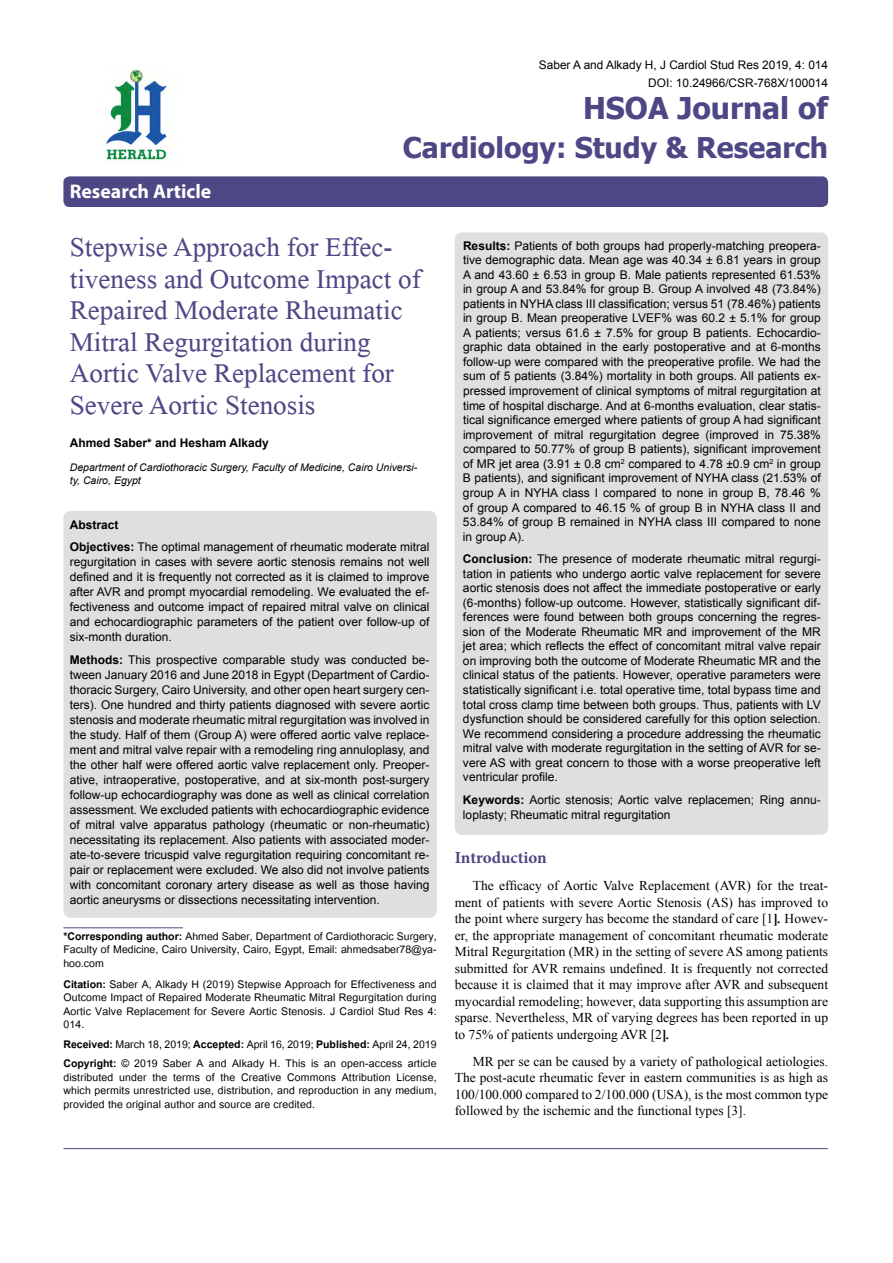
<style>
.page{position:relative;width:893px;height:1263px;background:#fff}
.page>*{position:absolute;margin:0;border:0;box-sizing:border-box;transform-origin:0 0}
.t1{font:40.5px/31.5px "Microsoft Himalaya";color:#4d4785}
.t2{font:700 30px "Tahoma";color:#4d4785}
.t3{font:700 28.5px "Tahoma";color:#4d4785}
.t4{font:700 19.8px "Myriad Hebrew";color:#fff}
.t5{font:700 16.95px "Minion Pro";letter-spacing:-.005em;color:#4d4785}
.t6{font:14.7px/13.5px "Utsaah";letter-spacing:.01em;color:#000;text-align:justify}
.t7{font:13.5px/16.5px "Times New Roman";color:#000;text-align:justify}
.t8{font:12px/14.5px "Arial";color:#000;text-align:justify}
.t9{font:700 12px "Arial";color:#000}
.t10{font:11.85px/18px "Arial";color:#000;text-align:right}
.t11{font:italic 10.5px/13.5px "Arial";color:#000}
.s1{font-weight:700}
.s2{font-weight:700;font-style:italic}
</style>
<div class="page">
<div style="left:63px;top:176px;width:765px;height:31px;background:#4d4785;border-radius:6px"></div>
<hr style="left:63px;top:927px;width:120px;height:1px;background:#4d4785">
<img style="left:105px;top:70px;width:64px;height:92px">
<hr style="left:63px;top:1148px;width:765px;height:1px;background:#4d4785">
<div style="left:63px;top:511px;width:374px;height:407px;background:#dedfe0;border-radius:8px"></div>
<div style="left:455px;top:232px;width:373px;height:603px;background:#dedfe0;border-radius:8px"></div>
<h3 class="t4" style="left:70px;top:180px;width:143px">Research Article</h3>
<p class="t10" style="left:539px;top:56px;width:291px">Saber A and Alkady H, J Cardiol Stud Res 2019, 4: 014<br>DOI: 10.24966/CSR-768X/100014</p>
<h2 class="t2" style="left:583px;top:87px;width:247px">HSOA Journal of</h2>
<h3 class="t3" style="left:403px;top:127px;width:427px">Cardiology: Study &amp; Research</h3>
<h1 class="t1" style="left:70px;top:227px;width:352px">Stepwise Approach for Effec&shy;tiveness and Outcome Impact of<br>Repaired Moderate Rheumatic<br>Mitral Regurgitation during<br>Aortic Valve Replacement for<br>Severe Aortic Stenosis</h1>
<p class="t9" style="left:70px;top:434px;width:200px">Ahmed Saber* and Hesham Alkady</p>
<p class="t11" style="left:70px;top:460px;width:349px">Department of Cardiothoracic Surgery, Faculty of Medicine, Cairo Universi&shy;ty, Cairo, Egypt</p>
<p class="t8" style="left:70px;top:513px;width:361px;line-height:22.5px"><span class="s1">Abstract<br>Objectives:</span> The optimal management of rheumatic moderate mitral</p>
<p class="t8" style="left:70px;top:554px;width:361px;line-height:15px">regurgitation in cases with severe aortic stenosis remains not well defined and it is frequently not corrected as it is claimed to improve after AVR and prompt myocardial remodeling. We evaluated the ef&shy;fectiveness and outcome impact of repaired mitral valve on clinical and echocardiographic parameters of the patient over follow-up of six-month duration.</p>
<p class="t8" style="left:70px;top:652px;width:361px;line-height:15px"><span class="s1">Methods:</span> This prospective comparable study was conducted be&shy;tween January 2016 and June 2018 in Egypt (Department of Cardio&shy;thoracic Surgery, Cairo University, and other open heart surgery cen&shy;ters). One hundred and thirty patients diagnosed with severe aortic stenosis and moderate rheumatic mitral regurgitation was involved in the study. Half of them (Group A) were offered aortic valve replace&shy;ment and mitral valve repair with a remodeling ring annuloplasy, and the other half were offered aortic valve replacement only. Preoper&shy;ative, intraoperative, postoperative, and at six-month post-surgery follow-up echocardiography was done as well as clinical correlation assessment. We excluded patients with echocardiographic evidence of mitral valve apparatus pathology (rheumatic or non-rheumatic) necessitating its replacement. Also patients with associated moder&shy;ate-to-severe tricuspid valve regurgitation requiring concomitant re&shy;pair or replacement were excluded. We also did not involve patients with concomitant coronary artery disease as well as those having aortic aneurysms or dissections necessitating intervention.</p>
<p class="t6" style="left:63px;top:930px;width:375px"><span class="s1">*Corresponding author:</span> Ahmed Saber, Department of Cardiothoracic Surgery, Faculty of Medicine, Cairo University, Cairo, Egypt, Email: ahmedsaber78@ya&shy;hoo.com</p>
<p class="t6" style="left:63px;top:978px;width:375px"><span class="s1">Citation:</span> Saber A, Alkady H (2019) Stepwise Approach for Effectiveness and Outcome Impact of Repaired Moderate Rheumatic Mitral Regurgitation during Aortic Valve Replacement for Severe Aortic Stenosis. J Cardiol Stud Res 4:<br>014.</p>
<p class="t6" style="left:63px;top:1035px;width:375px;line-height:19.5px"><span class="s1">Received:</span> March 18, 2019; <span class="s1">Accepted:</span> April 16, 2019; <span class="s1">Published:</span> April 24, 2019<br><span class="s1">Copyright:</span> © 2019 Saber A and Alkady H. This is an open-access article</p>
<p class="t6" style="left:63px;top:1071px;width:375px">distributed under the terms of the Creative Commons Attribution License, which permits unrestricted use, distribution, and reproduction in any medium, provided the original author and source are credited.</p>
<p class="t8" style="left:463px;top:238px;width:359px"><span class="s1">Results:</span> Patients of both groups had properly-matching preopera&shy;tive demographic data. Mean age was 40.34 ± 6.81 years in group A and 43.60 ± 6.53 in group B. Male patients represented 61.53% in group A and 53.84% for group B. Group A involved 48 (73.84%) patients in NYHA class III classification; versus 51 (78.46%) patients in group B. Mean preoperative LVEF% was 60.2 ± 5.1% for group A patients; versus 61.6 ± 7.5% for group B patients. Echocardio&shy;graphic data obtained in the early postoperative and at 6-months follow-up were compared with the preoperative profile. We had the sum of 5 patients (3.84%) mortality in both groups. All patients ex&shy;pressed improvement of clinical symptoms of mitral regurgitation at time of hospital discharge. And at 6-months evaluation, clear statis&shy;tical significance emerged where patients of group A had significant improvement of mitral regurgitation degree (improved in 75.38% compared to 50.77% of group B patients), significant improvement of MR jet area (3.91 ± 0.8 cm<sup>2</sup> compared to 4.78 ±0.9 cm<sup>2</sup> in group B patients), and significant improvement of NYHA class (21.53% of group A in NYHA class I compared to none in group B, 78.46 % of group A compared to 46.15 % of group B in NYHA class II and 53.84% of group B remained in NYHA class III compared to none in group A).</p>
<p class="t8" style="left:463px;top:552px;width:359px"><span class="s1">Conclusion:</span> The presence of moderate rheumatic mitral regurgi&shy;tation in patients who undergo aortic valve replacement for severe aortic stenosis does not affect the immediate postoperative or early (6-months) follow-up outcome. However, statistically significant dif&shy;ferences were found between both groups concerning the regres&shy;sion of the Moderate Rheumatic MR and improvement of the MR jet area; which reflects the effect of concomitant mitral valve repair on improving both the outcome of Moderate Rheumatic MR and the clinical status of the patients. However, operative parameters were statistically significant i.e. total operative time, total bypass time and total cross clamp time between both groups. Thus, patients with LV dysfunction should be considered carefully for this option selection.<br>We recommend considering a procedure addressing the rheumatic mitral valve with moderate regurgitation in the setting of AVR for se&shy;vere AS with great concern to those with a worse preoperative left ventricular profile.</p>
<p class="t8" style="left:463px;top:792px;width:359px;line-height:15px"><span class="s1">Keywords:</span> Aortic stenosis; Aortic valve replacemen; Ring annu&shy;loplasty; Rheumatic mitral regurgitation</p>
<h3 class="t5" style="left:455px;top:846px;width:94px">Introduction</h3>
<p class="t7" style="left:455px;top:877px;width:375px;text-indent:18px">The efficacy of Aortic Valve Replacement (AVR) for the treat&shy;ment of patients with severe Aortic Stenosis (AS) has improved to the point where surgery has become the standard of care [1<span class="s1">]</span><span class="s2">.</span> Howev&shy;er, the appropriate management of concomitant rheumatic moderate Mitral Regurgitation (MR) in the setting of severe AS among patients submitted for AVR remains undefined. It is frequently not corrected because it is claimed that it may improve after AVR and subsequent myocardial remodeling; however, data supporting this assumption are sparse. Nevertheless, MR of varying degrees has been reported in up to 75% of patients undergoing AVR [2<span class="s1">]</span><span class="s2">.</span></p>
<p class="t7" style="left:455px;top:1053px;width:375px;text-indent:18px">MR per se can be caused by a variety of pathological aetiologies.<br>The post-acute rheumatic fever in eastern communities is as high as 100/100.000 compared to 2/100.000 (USA), is the most common type followed by the ischemic and the functional types [3].</p>
</div>
